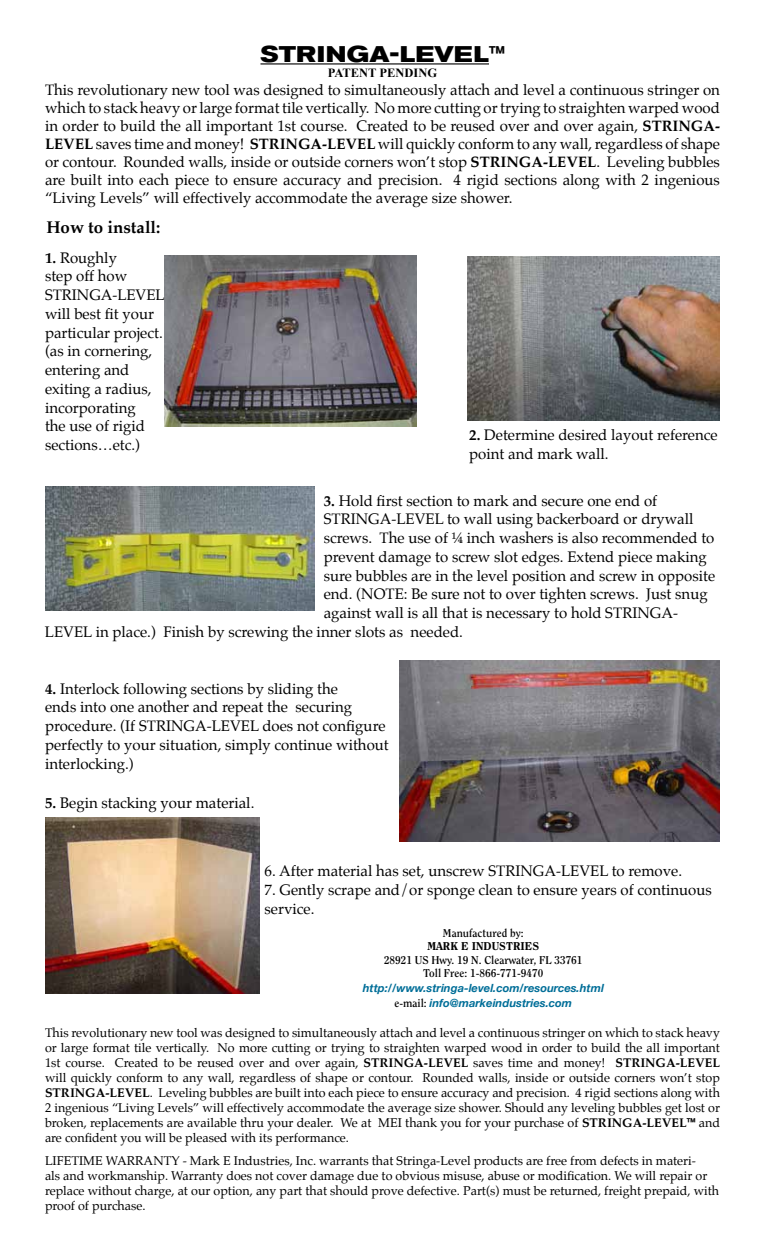
<style>
.page{position:relative;width:765px;height:1260px;background:#fff}
.page>*{position:absolute;margin:0;border:0;box-sizing:border-box;transform-origin:0 0}
.t1{font:700 expanded 22.5px "Akzidenz Grotesk BE";letter-spacing:.01em;color:#000}
.t2{font:700 16.88px "Palatino";color:#000}
.t3{font:15px/18.8px "Palatino";color:#000}
.t4{font:12.5px/15px "Palatino";color:#000;text-align:justify}
.t5{font:700 12.5px "Times New Roman";color:#000}
.t6{font:italic 700 11.25px/15px "Helvetica Neue";color:#006e98;text-align:center}
.t7{font:700 11.25px/13.5px "Clearface";color:#000;text-align:center}
.t8{font:800 11.25px "Clearface";color:#000}
.s1{font-weight:700}
.s2{font-family:"Clearface";font-style:normal;color:#000}
.s3{font-family:"Akzidenz Grotesk BE";font-weight:700;font-stretch:expanded}
</style>
<div class="page">
<hr style="left:260px;top:63px;width:229px;height:2px;background:#000">
<img style="left:164px;top:256px;width:252px;height:170px">
<img style="left:467px;top:257px;width:253px;height:163px">
<img style="left:45px;top:486px;width:270px;height:124px">
<img style="left:400px;top:661px;width:320px;height:181px">
<img style="left:45px;top:817px;width:214px;height:177px">
<h1 class="t1" style="left:260px;top:41px;width:246px">STRINGA-LEVEL™</h1>
<p class="t5" style="left:328px;top:64px;width:111px">PATENT PENDING</p>
<p class="t3" style="left:45px;top:81px;width:677px;line-height:18px;text-align:justify">This revolutionary new tool was designed to simultaneously attach and level a continuous stringer on which to stack heavy or large format tile vertically. No more cutting or trying to straighten warped wood in order to build the all important 1st course. Created to be reused over and over again, <span class="s1">STRINGA-LEVEL</span> saves time and money! <span class="s1">STRINGA-LEVEL</span> will quickly conform to any wall, regardless of shape or contour. Rounded walls, inside or outside corners won’t stop <span class="s1">STRINGA-LEVEL</span>. Leveling bubbles are built into each piece to ensure accuracy and precision. 4 rigid sections along with 2 ingenious “Living Levels” will effectively accommodate the average size shower.</p>
<p class="t2" style="left:47px;top:213px;width:115px">How to install:</p>
<p class="t3" style="left:45px;top:248px;width:121px"><span class="s1">1.</span> Roughly<br>step off how<br>STRINGA-LEVEL will best fit your particular project. (as in cornering, entering and exiting a radius, incorporating<br>the use of rigid sections…etc.)</p>
<p class="t3" style="left:469px;top:425px;width:250px"><span class="s1">2.</span> Determine desired layout reference point and mark wall.</p>
<p class="t3" style="left:324px;top:491px;width:335px"><span class="s1">3.</span> Hold first section to mark and secure one end of</p>
<p class="t3" style="left:324px;top:510px;width:371px">STRINGA-LEVEL to wall using backerboard or drywall</p>
<p class="t3" style="left:324px;top:529px;width:392px">screws. The use of ¼ inch washers is also recommended to</p>
<p class="t3" style="left:324px;top:547px;width:385px">prevent damage to screw slot edges. Extend piece making</p>
<p class="t3" style="left:324px;top:566px;width:393px">sure bubbles are in the level position and screw in opposite</p>
<p class="t3" style="left:324px;top:585px;width:386px">end. (NOTE: Be sure not to over tighten screws. Just snug</p>
<p class="t3" style="left:324px;top:604px;width:356px">against wall is all that is necessary to hold STRINGA-</p>
<p class="t3" style="left:45px;top:622px;width:419px">LEVEL in place.) Finish by screwing the inner slots as needed.</p>
<p class="t3" style="left:45px;top:679px;width:345px"><span class="s1">4.</span> Interlock following sections by sliding the<br>ends into one another and repeat the securing procedure. (If STRINGA-LEVEL does not configure perfectly to your situation, simply continue without interlocking.)</p>
<p class="t3" style="left:45px;top:793px;width:211px"><span class="s1">5.</span> Begin stacking your material.</p>
<p class="t3" style="left:265px;top:862px;width:419px">6. After material has set, unscrew STRINGA-LEVEL to remove.</p>
<p class="t3" style="left:265px;top:881px;width:449px">7. Gently scrape and/or sponge clean to ensure years of continuous service.</p>
<p class="t7" style="left:443px;top:926px;width:82px">Manufactured by:</p>
<p class="t8" style="left:427px;top:939px;width:113px">MARK E INDUSTRIES</p>
<p class="t7" style="left:384px;top:953px;width:200px">28921 US Hwy. 19 N. Clearwater, FL 33761<br>Toll Free: 1-866-771-9470</p>
<p class="t6" style="left:363px;top:980px;width:243px">http://www.stringa-level.com/resources.html <span class="s2">e-mail:</span> info@markeindustries.com</p>
<p class="t4" style="left:45px;top:1025px;width:677px">This revolutionary new tool was designed to simultaneously attach and level a continuous stringer on which to stack heavy or large format tile vertically. No more cutting or trying to straighten warped wood in order to build the all important 1st course. Created to be reused over and over again, <span class="s1">STRINGA-LEVEL</span> saves time and money! <span class="s1">STRINGA-LEVEL </span>will quickly conform to any wall, regardless of shape or contour. Rounded walls, inside or outside corners won’t stop <span class="s1">STRINGA-LEVEL</span>. Leveling bubbles are built into each piece to ensure accuracy and precision. 4 rigid sections along with 2 ingenious “Living Levels” will effectively accommodate the average size shower. Should any leveling bubbles get lost or broken, replacements are available thru your dealer. We at MEI thank you for your purchase of <span class="s1">STRINGA-LEVEL</span><span class="s3">™</span> and are confident you will be pleased with its performance.</p>
<p class="t4" style="left:45px;top:1153px;width:676px;text-align:left">LIFETIME WARRANTY - Mark E Industries, Inc. warrants that Stringa-Level products are free from defects in materi-<br>als and workmanship. Warranty does not cover damage due to obvious misuse, abuse or modification. We will repair or replace without charge, at our option, any part that should prove defective. Part(s) must be returned, freight prepaid, with proof of purchase.</p>
</div>
